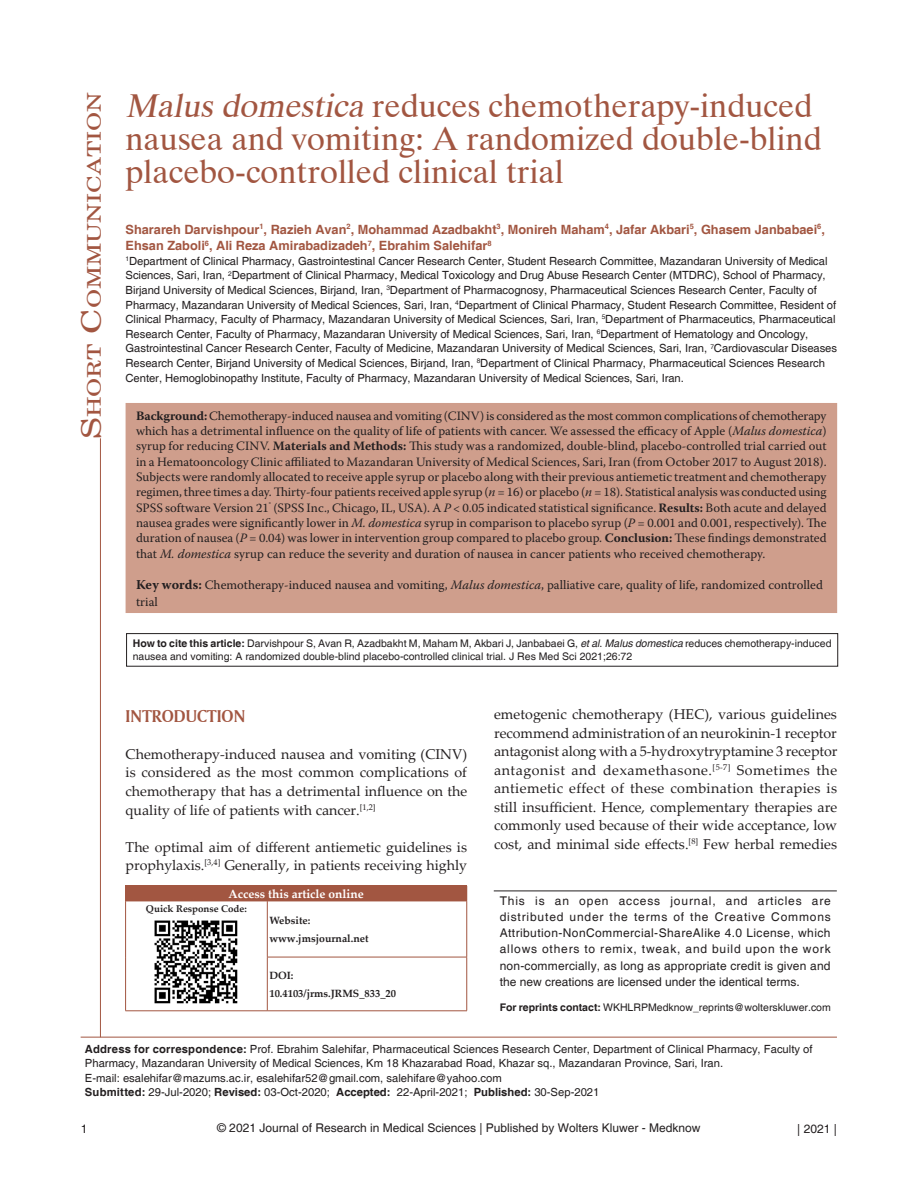
<style>
.page{position:relative;width:918px;height:1188px;background:#fff}
.page>*{position:absolute;margin:0;border:0;box-sizing:border-box;transform-origin:0 0}
.AT{font:33px/33px "Dutch 801 BT";color:#a25641}
.AH{font:18.9px "New Century Schlbk";color:#a25641;scale:1.3 1}
.t1{font:18px "Amerigo BT Bold A";color:#a25641}
.TX{font:14.25px/18.5px "Palatino Linotype";color:#231f20;text-align:justify}
.ABS{font:12.75px/15.3px "Warnock Pro";color:#231f20;text-align:justify}
.AU{font:700 12.75px/16.5px "Helvetica";color:#a25641}
.KWD{font:12.75px/16.5px "Warnock Pro";color:#231f20}
.C{font:12px/16.2px "Helvetica";color:#231f20;text-align:justify}
.AAO{font:700 12px "Palatino Linotype";color:#fff}
.AFF{font:11.25px/14.7px "Helvetica";letter-spacing:-.005em;color:#231f20}
.ADD{font:11.25px/14.5px "Helvetica";color:#231f20}
.HIS{font:11.25px "Helvetica";color:#231f20}
.HTC{font:10.5px/12.6px "Helvetica";color:#231f20}
.C-2{font:10.5px "Helvetica";color:#231f20}
.Web{font:700 10.5px/18.5px "Palatino Linotype";color:#231f20}
.QRC{font:700 9.75px "Palatino Linotype";color:#231f20}
.s1{font-size:27px}
.s2{font-style:italic}
.s3{font-weight:700}
.s4{font-weight:700;font-size:13.5px}
</style>
<div class="page">
<div style="left:126px;top:404px;width:710px;height:208px;background:#cf9e8c"></div>
<div style="left:126px;top:403px;width:711px;height:210px;border:2px solid #cf9e8c"></div>
<hr style="left:81px;top:1037px;width:756px;height:1px;background:#a25641">
<div style="left:126px;top:886px;width:341px;height:15px;background:#a25641"></div>
<svg style="left:125px;top:886px;width:1px;height:15px"></svg>
<hr style="left:125px;top:901px;width:1px;height:56px;background:#a25641">
<hr style="left:125px;top:957px;width:1px;height:54px;background:#a25641">
<hr style="left:125px;top:901px;width:142px;height:1px;background:#a25641">
<hr style="left:267px;top:901px;width:1px;height:56px;background:#a25641">
<hr style="left:267px;top:901px;width:200px;height:1px;background:#a25641">
<hr style="left:466px;top:901px;width:1px;height:56px;background:#a25641">
<hr style="left:125px;top:1011px;width:142px;height:1px;background:#a25641">
<hr style="left:267px;top:957px;width:1px;height:54px;background:#a25641">
<hr style="left:267px;top:957px;width:200px;height:1px;background:#a25641">
<hr style="left:466px;top:957px;width:1px;height:54px;background:#a25641">
<hr style="left:267px;top:1011px;width:200px;height:1px;background:#a25641">
<img style="left:154px;top:920px;width:84px;height:84px">
<div style="left:126px;top:633px;width:712px;height:33px;border:1px solid #231f20"></div>
<hr style="left:494px;top:891px;width:343px;height:1px;background:#231f20">
<hr style="left:100px;top:438px;width:1px;height:599px;background:#a25641">
<p class="AH" style="left:83px;top:439px;width:269px;rotate:-90deg"><span class="s1">S</span>hort <span class="s1">C</span>ommunication</p>
<p class="AT" style="left:126px;top:89px;width:698px"><span class="s2">Malusdomestica</span> reduces chemotherapy‑induced nausea and vomiting: A randomized double‑blind placebo‑controlled clinical trial</p>
<p class="AU" style="left:126px;top:221px;width:701px">Sharareh Darvishpour<sup>1</sup>, Razieh Avan<sup>2</sup>, Mohammad Azadbakht<sup>3</sup>, Monireh Maham<sup>4</sup>, Jafar Akbari<sup>5</sup>, Ghasem Janbabaei<sup>6</sup>,<br>Ehsan Zaboli<sup>6</sup>, Ali Reza Amirabadizadeh<sup>7</sup>, Ebrahim Salehifar<sup>8</sup></p>
<p class="AFF" style="left:126px;top:254px;width:713px"><sup>1</sup>Department of Clinical Pharmacy, Gastrointestinal Cancer Research Center, Student Research Committee, Mazandaran University of Medical Sciences, Sari, Iran, <sup>2</sup>Department of Clinical Pharmacy, Medical Toxicology and Drug Abuse Research Center (MTDRC), School of Pharmacy, Birjand University of Medical Sciences, Birjand, Iran, <sup>3</sup>Department of Pharmacognosy, Pharmaceutical Sciences Research Center, Faculty of Pharmacy, Mazandaran University of Medical Sciences, Sari, Iran, <sup>4</sup>Department of Clinical Pharmacy, Student Research Committee, Resident of Clinical Pharmacy, Faculty of Pharmacy, Mazandaran University of Medical Sciences, Sari, Iran, <sup>5</sup>Department of Pharmaceutics, Pharmaceutical Research Center, Faculty of Pharmacy, Mazandaran University of Medical Sciences, Sari, Iran, <sup>6</sup>Department of Hematology and Oncology, Gastrointestinal Cancer Research Center, Faculty of Medicine, Mazandaran University of Medical Sciences, Sari, Iran, <sup>7</sup>Cardiovascular Diseases Research Center, Birjand University of Medical Sciences, Birjand, Iran, <sup>8</sup>Department of Clinical Pharmacy, Pharmaceutical Sciences Research Center, Hemoglobinopathy Institute, Faculty of Pharmacy, Mazandaran University of Medical Sciences, Sari, Iran.</p>
<p class="ABS" style="left:136px;top:408px;width:692px"><span class="s3">Background:</span> Chemotherapy‑induced nausea and vomiting (CINV) is considered as the most common complications of chemotherapy which has a detrimental influence on the quality of life of patients with cancer. We assessed the efficacy of Apple (<span class="s2">Malus domestica</span>) syrup for reducing CINV. <span class="s3">Materials and Methods:</span> This study was a randomized, double‑blind, placebo‑controlled trial carried out in a Hematooncology Clinic affiliated to Mazandaran University of Medical Sciences, Sari, Iran (from October 2017 to August 2018).<br>Subjects were randomly allocated to receive apple syrup or placebo along with their previous antiemetic treatment and chemotherapy regimen, three times a day. Thirty‑four patients received apple syrup (<span class="s2">n</span> = 16) or placebo (<span class="s2">n</span> = 18). Statistical analysis was conducted using SPSS software Version 21<sup>®</sup> (SPSS Inc., Chicago, IL, USA). A <span class="s2">P</span> &lt; 0.05 indicated statistical significance. <span class="s3">Results:</span> Both acute and delayed nausea grades were significantly lower in <span class="s2">M. domestica</span> syrup in comparison to placebo syrup (<span class="s2">P</span> = 0.001 and 0.001, respectively). The duration of nausea (<span class="s2">P</span> = 0.04) was lower in intervention group compared to placebo group<span class="s2">.</span> <span class="s3">Conclusion:</span> These findings demonstrated that <span class="s2">M. domestica</span> syrup can reduce the severity and duration of nausea in cancer patients who received chemotherapy.</p>
<p class="KWD" style="left:136px;top:576px;width:688px"><span class="s4">Key words:</span> Chemotherapy‑induced nausea and vomiting, <span class="s2">Malus domestica</span>, palliative care, quality of life, randomized controlled trial</p>
<p class="HTC" style="left:133px;top:638px;width:700px"><span class="s3">How to cite this article:</span> Darvishpour S, Avan R, Azadbakht M, Maham M, Akbari J, Janbabaei G, <span class="s2">et al</span>. <span class="s2">Malus domestica</span> reduces chemotherapy-induced nausea and vomiting: A randomized double-blind placebo-controlled clinical trial. J Res Med Sci 2021;26:72</p>
<h1 class="t1" style="left:126px;top:705px;width:121px">INTRODUCTION</h1>
<p class="TX" style="left:126px;top:744px;width:343px">Chemotherapy‑induced nausea and vomiting (CINV) is considered as the most common complications of chemotherapy that has a detrimental influence on the quality of life of patients with cancer.<sup>[1,2]</sup></p>
<p class="TX" style="left:126px;top:837px;width:343px">The optimal aim of different antiemetic guidelines is prophylaxis.<sup>[3,4]</sup> Generally, in patients receiving highly</p>
<p class="AAO" style="left:228px;top:885px;width:137px">Access this article online</p>
<p class="QRC" style="left:146px;top:902px;width:102px">Quick Response Code:</p>
<p class="Web" style="left:269px;top:910px;width:101px">Website: www.jmsjournal.net</p>
<p class="Web" style="left:269px;top:965px;width:128px">DOI:<br>10.4103/jrms.JRMS_833_20</p>
<p class="TX" style="left:494px;top:705px;width:345px">emetogenic chemotherapy (HEC), various guidelines recommend administration of an neurokinin‑1 receptor antagonist along with a 5‑hydroxytryptamine 3 receptor antagonist and dexamethasone.<sup>[5‑7]</sup> Sometimes the antiemetic effect of these combination therapies is still insufficient. Hence, complementary therapies are commonly used because of their wide acceptance, low cost, and minimal side effects.<sup>[8]</sup> Few herbal remedies</p>
<p class="C" style="left:500px;top:893px;width:333px">This is an open access journal, and articles are distributed under the terms of the Creative Commons Attribution‑NonCommercial‑ShareAlike 4.0 License, which allows others to remix, tweak, and build upon the work non‑commercially, as long as appropriate credit is given and the new creations are licensed under the identical terms.</p>
<p class="C-2" style="left:500px;top:1001px;width:333px"><span class="s3">For reprints contact:</span> WKHLRPMedknow_reprints@wolterskluwer.com</p>
<p class="ADD" style="left:85px;top:1042px;width:729px"><span class="s3">Address for correspondence:</span> Prof. Ebrahim Salehifar, Pharmaceutical Sciences Research Center, Department of Clinical Pharmacy, Faculty of<br>Pharmacy, Mazandaran University of Medical Sciences, Km 18 Khazarabad Road, Khazar sq., Mazandaran Province, Sari, Iran.<br>E‑mail: esalehifar@mazums.ac.ir, esalehifar52@gmail.com, salehifare@yahoo.com</p>
<p class="HIS" style="left:85px;top:1086px;width:516px"><span class="s3">Submitted:</span> 29‑Jul‑2020; <span class="s3">Revised:</span> 03‑Oct‑2020; <span class="s3">Accepted:</span> 22-April-2021; <span class="s3">Published:</span> 30-Sep-2021</p>
<p class="C" style="left:81px;top:1122px;width:8px">1</p>
<p class="C" style="left:217px;top:1121px;width:485px">© 2021 Journal of Research in Medical Sciences | Published by Wolters Kluwer - Medknow</p>
<p class="C" style="left:797px;top:1121px;width:41px">| 2021 |</p>
</div>
